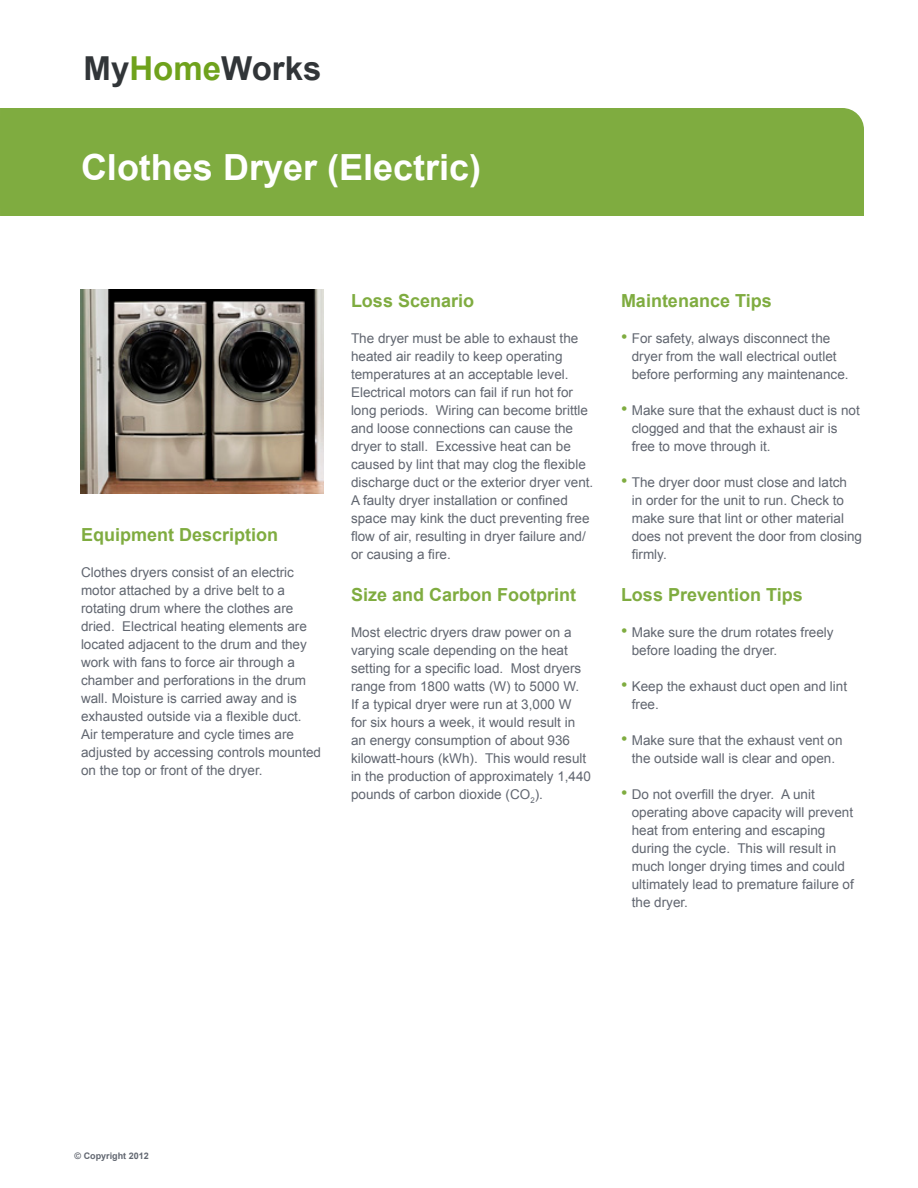
<style>
.page{position:relative;width:918px;height:1188px;background:#fff}
.page>*{position:absolute;margin:0;border:0;box-sizing:border-box;transform-origin:0 0}
.t1{font:700 36px "Arial";color:#fff}
.Subheading_1{font:700 33px "Arial";color:#313538}
.Subheading_1-2{font:700 18px "Arial";color:#7fac40}
.Body_Text{font:13.5px/18px "Arial";color:#616670}
.Bulleted_Body_Text{font:13.5px/18px "Arial";color:#616670}
.Subheading_1-3{font:700 9px "Arial";color:#616670}
.s1{color:#6fa21c}
.s2{font-size:18px;color:#7fac40}
</style>
<div class="page">
<div style="left:0;top:108px;width:864px;height:108px;background:#7fac40"></div>
<img style="left:81px;top:290px;width:243px;height:204px">
<p class="Subheading_1" style="left:84px;top:46px;width:239px">My<span class="s1">Home</span>Works</p>
<p class="t1" style="left:81px;top:143px;width:402px">Clothes Dryer (Electric)</p>
<p class="Subheading_1-2" style="left:81px;top:523px;width:199px">Equipment Description</p>
<p class="Body_Text" style="left:81px;top:564px;width:242px">Clothes dryers consist of an electric motor attached by a drive belt to a rotating drum where the clothes are dried. Electrical heating elements are located adjacent to the drum and they work with fans to force air through a chamber and perforations in the drum wall. Moisture is carried away and is exhausted outside via a flexible duct.<br>Air temperature and cycle times are adjusted by accessing controls mounted on the top or front of the dryer.</p>
<p class="Subheading_1-2" style="left:351px;top:288px;width:125px">Loss Scenario</p>
<p class="Body_Text" style="left:351px;top:329px;width:244px">The dryer must be able to exhaust the heated air readily to keep operating temperatures at an acceptable level.<br>Electrical motors can fail if run hot for long periods. Wiring can become brittle and loose connections can cause the dryer to stall. Excessive heat can be caused by lint that may clog the flexible discharge duct or the exterior dryer vent.<br>A faulty dryer installation or confined space may kink the duct preventing free flow of air, resulting in dryer failure and/ or causing a fire.</p>
<p class="Subheading_1-2" style="left:351px;top:582px;width:227px">Size and Carbon Footprint</p>
<p class="Body_Text" style="left:351px;top:623px;width:242px">Most electric dryers draw power on a varying scale depending on the heat setting for a specific load. Most dryers range from 1800 watts (W) to 5000 W.<br>If a typical dryer were run at 3,000 W<br>for six hours a week, it would result in an energy consumption of about 936 kilowatt-hours (kWh). This would result in the production of approximately 1,440 pounds of carbon dioxide (CO<sub>2</sub>).</p>
<p class="Subheading_1-2" style="left:621px;top:288px;width:152px">Maintenance Tips</p>
<p class="Bulleted_Body_Text" style="left:632px;top:329px;width:218px;text-indent:-11px"><span class="s2">•</span> For safety, always disconnect the dryer from the wall electrical outlet before performing any maintenance.</p>
<p class="Bulleted_Body_Text" style="left:632px;top:401px;width:230px;text-indent:-11px"><span class="s2">•</span> Make sure that the exhaust duct is not clogged and that the exhaust air is free to move through it.</p>
<p class="Bulleted_Body_Text" style="left:632px;top:473px;width:232px;text-indent:-11px"><span class="s2">•</span> The dryer door must close and latch<br>in order for the unit to run. Check to make sure that lint or other material does not prevent the door from closing firmly.</p>
<p class="Subheading_1-2" style="left:621px;top:582px;width:183px">Loss Prevention Tips</p>
<p class="Bulleted_Body_Text" style="left:632px;top:623px;width:203px;text-indent:-11px"><span class="s2">•</span> Make sure the drum rotates freely before loading the dryer.</p>
<p class="Bulleted_Body_Text" style="left:632px;top:677px;width:217px;text-indent:-11px"><span class="s2">•</span> Keep the exhaust duct open and lint free.</p>
<p class="Bulleted_Body_Text" style="left:621px;top:731px;width:223px;text-align:center"><span class="s2">•</span> Make sure that the exhaust vent on the outside wall is clear and open.</p>
<p class="Bulleted_Body_Text" style="left:632px;top:785px;width:224px;text-indent:-11px"><span class="s2">•</span> Do not overfill the dryer. A unit operating above capacity will prevent heat from entering and escaping during the cycle. This will result in much longer drying times and could ultimately lead to premature failure of the dryer.</p>
<p class="Subheading_1-3" style="left:75px;top:1149px;width:76px">© Copyright 2012</p>
</div>
